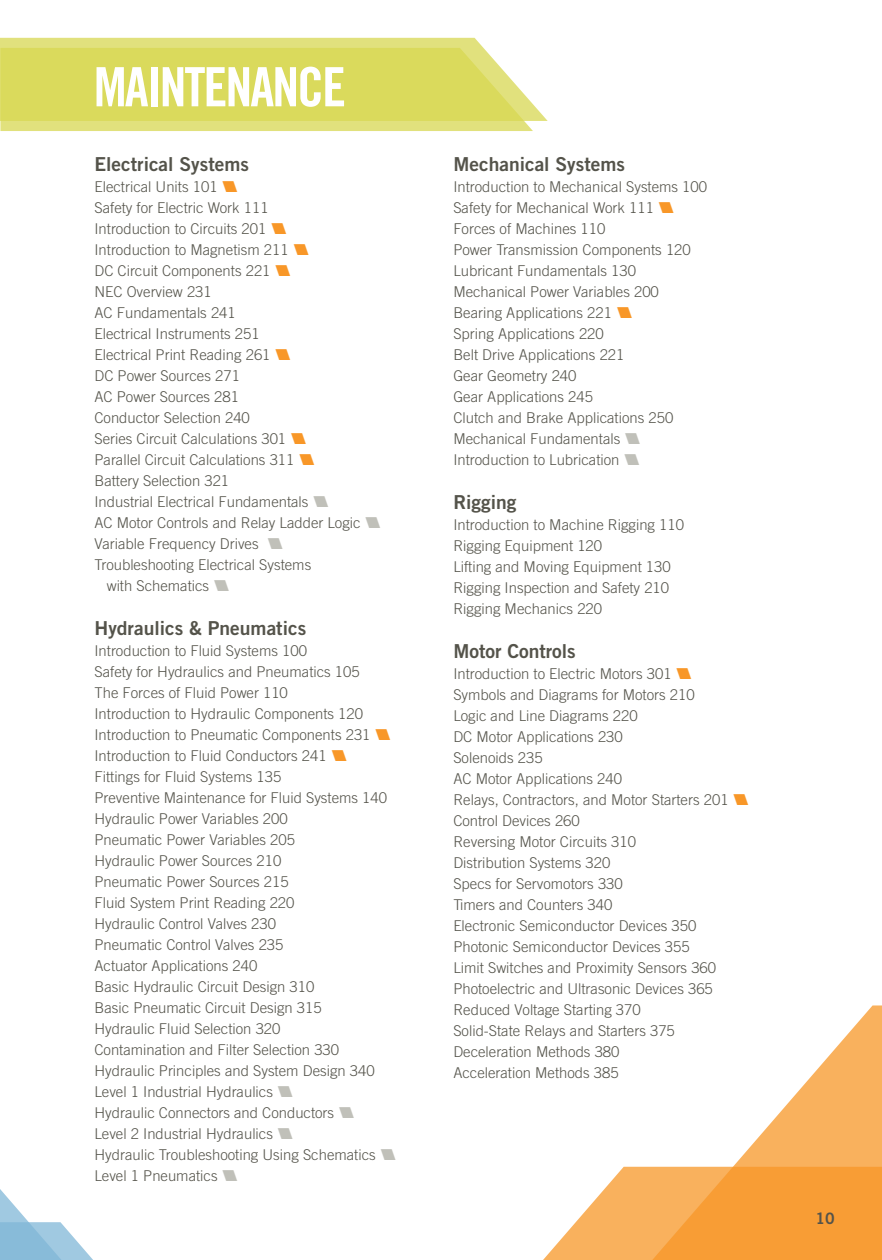
<style>
.page{position:relative;width:882px;height:1260px;background:#fff}
.page>*{position:absolute;margin:0;border:0;box-sizing:border-box;transform-origin:0 0}
.t1{font:54.25px "Trade Gothic LT Std Bd Cn 20";letter-spacing:-.04em;color:#fff}
.t2{font:19.25px "Trade Gothic LT Std Bd 2";color:#54534a}
.t3{font:15.75px "Trade Gothic LT Std Bd 2";color:#54534a}
.t4{font:300 14.88px/21px "Trade Gothic LT Std";color:#54534a}
.s1{color:#f89728}
.s2{color:#c0c0b9}
</style>
<div class="page">
<svg style="left:543px;top:1167px;width:103px;height:93px;fill:#f9b15d"></svg>
<svg style="left:646px;top:1005px;width:236px;height:255px"></svg>
<div style="left:0;top:121px;width:533px;height:10px;background:#e1e17d"></div>
<svg style="left:0;top:38px;width:548px;height:83px;background:#dddd6b"></svg>
<svg style="left:0;top:1189px;width:93px;height:71px"></svg>
<h1 class="t1" style="left:94px;top:54px;width:254px">MAINTENANCE</h1>
<p class="t2" style="left:94px;top:153px;width:156px">Electrical Systems</p>
<p class="t4" style="left:94px;top:176px;width:150px">Electrical Units 101 <span class="s1">■</span></p>
<p class="t4" style="left:94px;top:197px;width:176px">Safety for Electric Work 111</p>
<p class="t4" style="left:94px;top:218px;width:199px">Introduction to Circuits 201 <span class="s1">■</span></p>
<p class="t4" style="left:94px;top:239px;width:221px">Introduction to Magnetism 211 <span class="s1">■</span></p>
<p class="t4" style="left:94px;top:260px;width:203px">DC Circuit Components 221 <span class="s1">■</span></p>
<p class="t4" style="left:94px;top:281px;width:119px">NEC Overview 231</p>
<p class="t4" style="left:94px;top:302px;width:143px">AC Fundamentals 241</p>
<p class="t4" style="left:94px;top:323px;width:167px">Electrical Instruments 251</p>
<p class="t4" style="left:94px;top:344px;width:203px">Electrical Print Reading 261 <span class="s1">■</span></p>
<p class="t4" style="left:94px;top:365px;width:147px">DC Power Sources 271</p>
<p class="t4" style="left:94px;top:386px;width:146px">AC Power Sources 281</p>
<p class="t4" style="left:94px;top:407px;width:157px">Conductor Selection 240</p>
<p class="t4" style="left:94px;top:428px;width:219px">Series Circuit Calculations 301 <span class="s1">■</span></p>
<p class="t4" style="left:94px;top:449px;width:227px">Parallel Circuit Calculations 311 <span class="s1">■</span></p>
<p class="t4" style="left:94px;top:470px;width:136px">Battery Selection 321</p>
<p class="t4" style="left:94px;top:491px;width:241px">Industrial Electrical Fundamentals <span class="s2">■</span></p>
<p class="t4" style="left:94px;top:512px;width:293px">AC Motor Controls and Relay Ladder Logic <span class="s2">■</span></p>
<p class="t4" style="left:94px;top:533px;width:195px">Variable Frequency Drives <span class="s2">■</span></p>
<p class="t4" style="left:94px;top:554px;width:218px">Troubleshooting Electrical Systems</p>
<p class="t4" style="left:107px;top:575px;width:129px">with Schematics <span class="s2">■</span></p>
<p class="t2" style="left:94px;top:616px;width:213px">Hydraulics &amp; Pneumatics</p>
<p class="t4" style="left:94px;top:640px;width:308px">Introduction to Fluid Systems 100<br>Safety for Hydraulics and Pneumatics 105<br>The Forces of Fluid Power 110<br>Introduction to Hydraulic Components 120<br>Introduction to Pneumatic Components 231 <span class="s1">■ </span>Introduction to Fluid Conductors 241 <span class="s1">■ </span>Fittings for Fluid Systems 135<br>Preventive Maintenance for Fluid Systems 140<br>Hydraulic Power Variables 200<br>Pneumatic Power Variables 205<br>Hydraulic Power Sources 210<br>Pneumatic Power Sources 215<br>Fluid System Print Reading 220<br>Hydraulic Control Valves 230<br>Pneumatic Control Valves 235<br>Actuator Applications 240<br>Basic Hydraulic Circuit Design 310<br>Basic Pneumatic Circuit Design 315<br>Hydraulic Fluid Selection 320<br>Contamination and Filter Selection 330<br>Hydraulic Principles and System Design 340<br>Level 1 Industrial Hydraulics <span class="s2">■<br></span>Hydraulic Connectors and Conductors <span class="s2">■<br></span>Level 2 Industrial Hydraulics <span class="s2">■<br></span>Hydraulic Troubleshooting Using Schematics <span class="s2">■ </span>Level 1 Pneumatics <span class="s2">■</span></p>
<p class="t2" style="left:453px;top:153px;width:173px">Mechanical Systems</p>
<p class="t4" style="left:453px;top:176px;width:255px">Introduction to Mechanical Systems 100<br>Safety for Mechanical Work 111 <span class="s1">■<br></span>Forces of Machines 110<br>Power Transmission Components 120<br>Lubricant Fundamentals 130<br>Mechanical Power Variables 200<br>Bearing Applications 221 <span class="s1">■<br></span>Spring Applications 220<br>Belt Drive Applications 221<br>Gear Geometry 240<br>Gear Applications 245<br>Clutch and Brake Applications 250<br>Mechanical Fundamentals <span class="s2">■<br></span>Introduction to Lubrication <span class="s2">■</span></p>
<p class="t2" style="left:453px;top:490px;width:65px">Rigging</p>
<p class="t4" style="left:453px;top:514px;width:232px">Introduction to Machine Rigging 110<br>Rigging Equipment 120<br>Lifting and Moving Equipment 130<br>Rigging Inspection and Safety 210<br>Rigging Mechanics 220</p>
<p class="t2" style="left:453px;top:639px;width:124px">Motor Controls</p>
<p class="t4" style="left:453px;top:663px;width:302px">Introduction to Electric Motors 301 <span class="s1">■<br></span>Symbols and Diagrams for Motors 210<br>Logic and Line Diagrams 220<br>DC Motor Applications 230<br>Solenoids 235<br>AC Motor Applications 240<br>Relays, Contractors, and Motor Starters 201 <span class="s1">■<br></span>Control Devices 260<br>Reversing Motor Circuits 310<br>Distribution Systems 320<br>Specs for Servomotors 330<br>Timers and Counters 340<br>Electronic Semiconductor Devices 350<br>Photonic Semiconductor Devices 355<br>Limit Switches and Proximity Sensors 360<br>Photoelectric and Ultrasonic Devices 365<br>Reduced Voltage Starting 370<br>Solid-State Relays and Starters 375<br>Deceleration Methods 380<br>Acceleration Methods 385</p>
<p class="t3" style="left:815px;top:1209px;width:21px">10</p>
</div>
